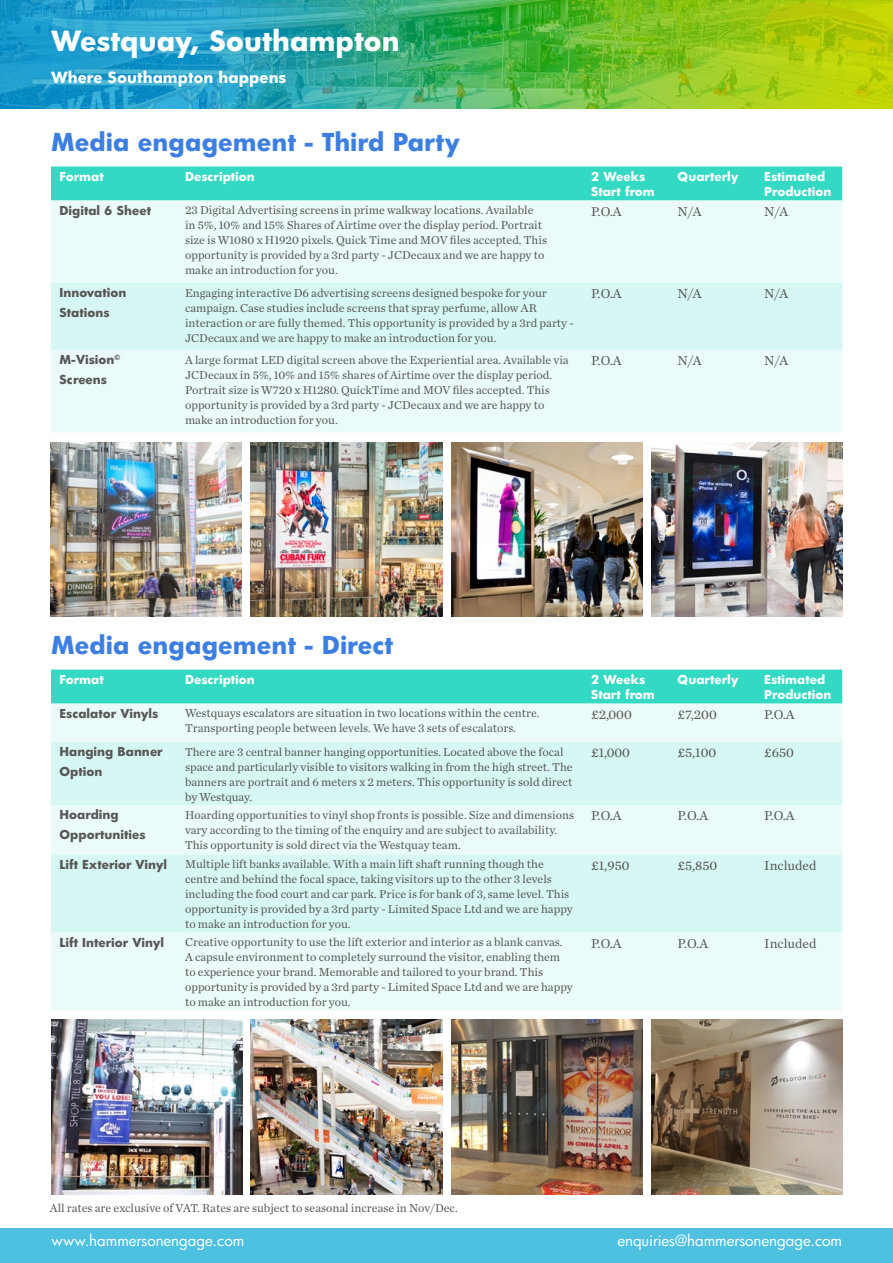
<style>
.page{position:relative;width:893px;height:1263px;background:#fff}
.page>*{position:absolute;margin:0;border:0;box-sizing:border-box;transform-origin:0 0}
.t1{font:700 27px "HP Futura";color:#fff}
.t2{font:700 24px "HP Futura";color:#3d7fe0}
.t3{font:15px "HP Futura";color:#fff}
.t4{font:700 15px "HP Futura";color:#fff}
.t5{font:13.5px "Chronicle Text G1";color:#575756}
.t6{font:12px/15px "Chronicle Text G1";color:#575756}
.t7{font:700 12px/19.5px "HP Futura";color:#575756}
.t8{font:700 12px/14.4px "HP Futura";color:#fff}
</style>
<div class="page">
<div style="left:51px;top:166px;width:791px;height:35px;background:#33d9c3"></div>
<div style="left:51px;top:201px;width:791px;height:232px;background:#ebfbf9"></div>
<div style="left:51px;top:283px;width:791px;height:67px;background:#d6f7f3"></div>
<div style="left:51px;top:670px;width:791px;height:34px;background:#33d9c3"></div>
<div style="left:51px;top:704px;width:791px;height:307px;background:#ebfbf9"></div>
<svg style="left:51px;top:742px;width:791px;height:190px;background:#dbf8f4"></svg>
<img style="left:0;top:0;width:893px;height:109px">
<img style="left:251px;top:443px;width:191px;height:174px">
<img style="left:50px;top:443px;width:192px;height:174px">
<img style="left:651px;top:443px;width:192px;height:174px">
<img style="left:451px;top:443px;width:191px;height:174px">
<img style="left:251px;top:1020px;width:191px;height:174px">
<img style="left:651px;top:1020px;width:192px;height:174px">
<img style="left:451px;top:1020px;width:191px;height:174px">
<img style="left:51px;top:1020px;width:191px;height:174px">
<div style="left:0;top:1228px;width:893px;height:35px;background:#4ec1e0"></div>
<h1 class="t1" style="left:51px;top:22px;width:350px">Westquay, Southampton</h1>
<p class="t4" style="left:51px;top:67px;width:237px">Where Southampton happens</p>
<h2 class="t2" style="left:51px;top:125px;width:411px">Media engagement - Third Party</h2>
<p class="t8" style="left:60px;top:169px;width:46px">Format</p>
<p class="t8" style="left:185px;top:169px;width:71px">Description</p>
<p class="t8" style="left:591px;top:169px;width:65px">2 Weeks<br>Start from</p>
<p class="t8" style="left:678px;top:169px;width:62px">Quarterly</p>
<p class="t8" style="left:764px;top:169px;width:69px">Estimated<br>Production</p>
<p class="t7" style="left:60px;top:200px;width:93px">Digital 6 Sheet</p>
<p class="t6" style="left:185px;top:202px;width:363px">23 Digital Advertising screens in prime walkway locations. Available<br>in 5%, 10% and 15% Shares of Airtime over the display period. Portrait size is W1080 x H1920 pixels. Quick Time and MOV files accepted. This opportunity is provided by a 3rd party - JCDecaux and we are happy to make an introduction for you.</p>
<p class="t5" style="left:591px;top:201px;width:32px">P.O.A</p>
<p class="t5" style="left:678px;top:201px;width:26px">N/A</p>
<p class="t5" style="left:764px;top:201px;width:26px">N/A</p>
<p class="t7" style="left:60px;top:282px;width:68px">Innovation<br>Stations</p>
<p class="t6" style="left:185px;top:285px;width:390px">Engaging interactive D6 advertising screens designed bespoke for your campaign. Case studies include screens that spray perfume, allow AR interaction or are fully themed. This opportunity is provided by a 3rd party - JCDecaux and we are happy to make an introduction for you.</p>
<p class="t5" style="left:591px;top:283px;width:32px">P.O.A</p>
<p class="t5" style="left:678px;top:283px;width:26px">N/A</p>
<p class="t5" style="left:764px;top:283px;width:26px">N/A</p>
<p class="t7" style="left:60px;top:350px;width:62px">M-Vision<sup>©<br></sup>Screens</p>
<p class="t6" style="left:185px;top:352px;width:385px">A large format LED digital screen above the Experiential area. Available via JCDecaux in 5%, 10% and 15% shares of Airtime over the display period.<br>Portrait size is W720 x H1280. QuickTime and MOV files accepted. This opportunity is provided by a 3rd party - JCDecaux and we are happy to make an introduction for you.</p>
<p class="t5" style="left:591px;top:351px;width:32px">P.O.A</p>
<p class="t5" style="left:678px;top:351px;width:26px">N/A</p>
<p class="t5" style="left:764px;top:351px;width:26px">N/A</p>
<h2 class="t2" style="left:51px;top:628px;width:344px">Media engagement - Direct</h2>
<p class="t8" style="left:60px;top:672px;width:46px">Format</p>
<p class="t8" style="left:185px;top:672px;width:71px">Description</p>
<p class="t8" style="left:591px;top:672px;width:65px">2 Weeks<br>Start from</p>
<p class="t8" style="left:678px;top:672px;width:62px">Quarterly</p>
<p class="t8" style="left:764px;top:672px;width:69px">Estimated<br>Production</p>
<p class="t7" style="left:60px;top:703px;width:100px">Escalator Vinyls</p>
<p class="t6" style="left:185px;top:705px;width:356px">Westquays escalators are situation in two locations within the centre.<br>Transporting people between levels. We have 3 sets of escalators.</p>
<p class="t5" style="left:591px;top:704px;width:42px">£2,000</p>
<p class="t5" style="left:678px;top:704px;width:41px">£7,200</p>
<p class="t5" style="left:764px;top:704px;width:32px">P.O.A</p>
<p class="t7" style="left:60px;top:741px;width:105px">Hanging Banner<br>Option</p>
<p class="t6" style="left:185px;top:744px;width:389px">There are 3 central banner hanging opportunities. Located above the focal space and particularly visible to visitors walking in from the high street. The banners are portrait and 6 meters x 2 meters. This opportunity is sold direct by Westquay.</p>
<p class="t5" style="left:591px;top:742px;width:40px">£1,000</p>
<p class="t5" style="left:678px;top:742px;width:40px">£5,100</p>
<p class="t5" style="left:764px;top:742px;width:31px">£650</p>
<p class="t7" style="left:60px;top:804px;width:88px">Hoarding<br>Opportunities</p>
<p class="t6" style="left:185px;top:807px;width:390px">Hoarding opportunities to vinyl shop fronts is possible. Size and dimensions vary according to the timing of the enquiry and are subject to availability.<br>This opportunity is sold direct via the Westquay team.</p>
<p class="t5" style="left:591px;top:805px;width:32px">P.O.A</p>
<p class="t5" style="left:678px;top:805px;width:32px">P.O.A</p>
<p class="t5" style="left:764px;top:805px;width:32px">P.O.A</p>
<p class="t7" style="left:60px;top:854px;width:109px">Lift Exterior Vinyl</p>
<p class="t6" style="left:185px;top:856px;width:389px">Multiple lift banks available. With a main lift shaft running though the centre and behind the focal space, taking visitors up to the other 3 levels including the food court and car park. Price is for bank of 3, same level. This opportunity is provided by a 3rd party - Limited Space Ltd and we are happy to make an introduction for you.</p>
<p class="t5" style="left:591px;top:855px;width:40px">£1,950</p>
<p class="t5" style="left:678px;top:855px;width:41px">£5,850</p>
<p class="t5" style="left:764px;top:855px;width:54px">Included</p>
<p class="t7" style="left:60px;top:932px;width:106px">Lift Interior Vinyl</p>
<p class="t6" style="left:185px;top:934px;width:389px">Creative opportunity to use the lift exterior and interior as a blank canvas.<br>A capsule environment to completely surround the visitor, enabling them to experience your brand. Memorable and tailored to your brand. This opportunity is provided by a 3rd party - Limited Space Ltd and we are happy to make an introduction for you.</p>
<p class="t5" style="left:591px;top:933px;width:32px">P.O.A</p>
<p class="t5" style="left:678px;top:933px;width:32px">P.O.A</p>
<p class="t5" style="left:764px;top:933px;width:54px">Included</p>
<p class="t6" style="left:50px;top:1200px;width:409px">All rates are exclusive of VAT. Rates are subject to seasonal increase in Nov/Dec.</p>
<p class="t3" style="left:52px;top:1230px;width:194px">www.hammersonengage.com</p>
<p class="t3" style="left:617px;top:1230px;width:226px">enquiries@hammersonengage.com</p>
</div>
